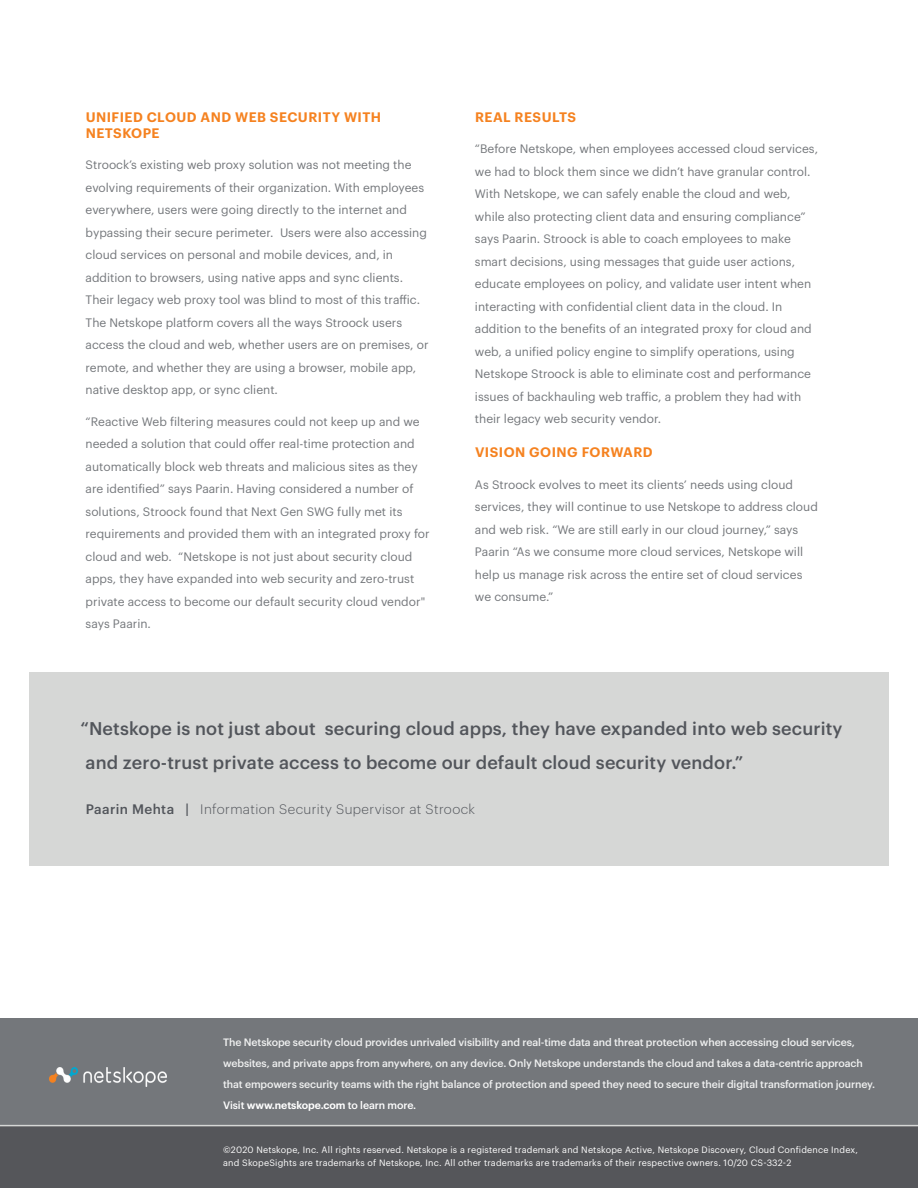
<style>
.page{position:relative;width:918px;height:1188px;background:#fff}
.page>*{position:absolute;margin:0;border:0;box-sizing:border-box;transform-origin:0 0}
.t1{font:500 18px/34.5px "Graphik";letter-spacing:.01em;color:#52555b}
.t2{font:600 13.5px/16.2px "Graphik";letter-spacing:.035em;color:#f58220}
.t3{font:300 13.5px "Graphik";letter-spacing:.03em;color:#52555b}
.t4{font:12px/22.5px "Graphik";color:#74777b}
.t5{font:500 10.5px/21px "Graphik";letter-spacing:-.01em;color:#eff0f0}
.t6{font:9px/13.5px "Graphik";letter-spacing:.02em;color:#fff}
.s1{font-weight:500}
.s2{color:#fff}
.s3{font-weight:600;color:#fff}
</style>
<div class="page">
<div style="left:29px;top:673px;width:860px;height:193px;background:#d6d7d6"></div>
<div style="left:0;top:1019px;width:918px;height:169px;background:#74777b"></div>
<div style="left:0;top:1126px;width:918px;height:62px;background:#55565a"></div>
<hr style="left:0;top:1125px;width:918px;height:1px;background:#d6d7d6">
<img style="left:50px;top:1068px;width:116px;height:18px">
<p class="t2" style="left:86px;top:108px;width:297px">UNIFIED CLOUD AND WEB SECURITY WITH<br>NETSKOPE</p>
<p class="t4" style="left:86px;top:153px;width:344px">Stroock’s existing web proxy solution was not meeting the evolving requirements of their organization. With employees everywhere, users were going directly to the internet and bypassing their secure perimeter. Users were also accessing cloud services on personal and mobile devices, and, in addition to browsers, using native apps and sync clients.<br>Their legacy web proxy tool was blind to most of this traffic.<br>The Netskope platform covers all the ways Stroock users access the cloud and web, whether users are on premises, or remote, and whether they are using a browser, mobile app, native desktop app, or sync client.</p>
<p class="t4" style="left:86px;top:409px;width:346px">“Reactive Web filtering measures could not keep up and we needed a solution that could offer real-time protection and automatically block web threats and malicious sites as they are identified” says Paarin. Having considered a number of solutions, Stroock found that Next Gen SWG fully met its requirements and provided them with an integrated proxy for cloud and web. “Netskope is not just about security cloud apps, they have expanded into web security and zero-trust private access to become our default security cloud vendor" says Paarin.</p>
<p class="t2" style="left:475px;top:108px;width:103px">REAL RESULTS</p>
<p class="t4" style="left:475px;top:137px;width:345px">“Before Netskope, when employees accessed cloud services, we had to block them since we didn’t have granular control.<br>With Netskope, we can safely enable the cloud and web, while also protecting client data and ensuring compliance” says Paarin. Stroock is able to coach employees to make smart decisions, using messages that guide user actions, educate employees on policy, and validate user intent when interacting with confidential client data in the cloud. In addition to the benefits of an integrated proxy for cloud and web, a unified policy engine to simplify operations, using Netskope Stroock is able to eliminate cost and performance issues of backhauling web traffic, a problem they had with their legacy web security vendor.</p>
<p class="t2" style="left:475px;top:443px;width:179px">VISION GOING FORWARD</p>
<p class="t4" style="left:475px;top:472px;width:344px">As Stroock evolves to meet its clients’ needs using cloud services, they will continue to use Netskope to address cloud and web risk. “We are still early in our cloud journey,” says Paarin “As we consume more cloud services, Netskope will help us manage risk across the entire set of cloud services we consume.”</p>
<h1 class="t1" style="left:80px;top:709px;width:764px">“Netskope is not just about securing cloud apps, they have expanded into web security and zero-trust private access to become our default cloud security vendor.”</h1>
<p class="t3" style="left:86px;top:799px;width:391px"><span class="s1">Paarin Mehta |</span> Information Security Supervisor at Stroock</p>
<p class="t5" style="left:223px;top:1030px;width:653px">The Netskope security cloud provides unrivaled visibility and real-time data and threat protection when accessing cloud services, websites, and private apps from anywhere, on any device. Only Netskope understands the cloud and takes a data-centric approach that empowers security teams with the right balance of protection and speed they need to secure their digital transformation journey.<br><span class="s2">Visit</span> <span class="s3">www.netskope.com</span> <span class="s2">to learn more.</span></p>
<p class="t6" style="left:223px;top:1142px;width:636px">©2020 Netskope, Inc. All rights reserved. Netskope is a registered trademark and Netskope Active, Netskope Discovery, Cloud Confidence Index, and SkopeSights are trademarks of Netskope, Inc. All other trademarks are trademarks of their respective owners. 10/20 CS-332-2</p>
</div>
